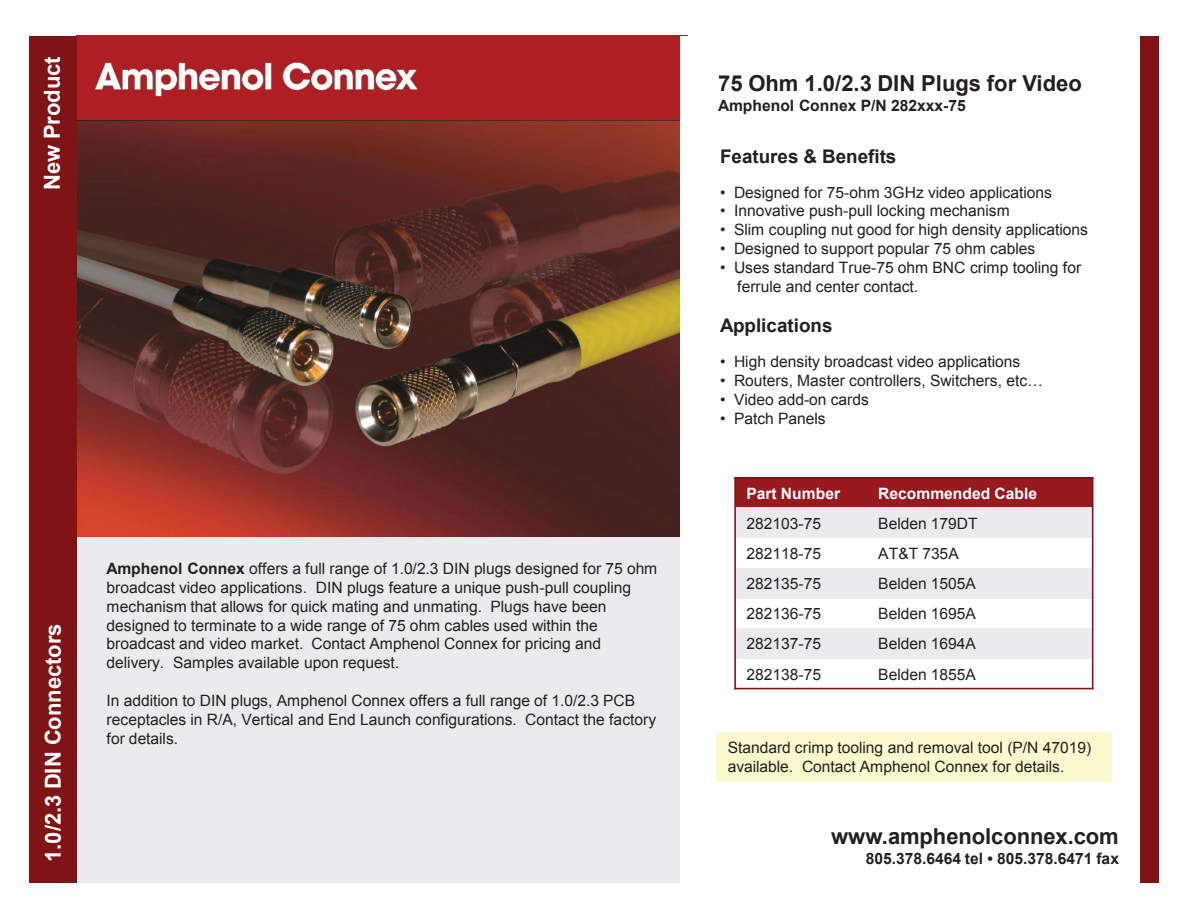
<style>
.page{position:relative;width:1188px;height:918px;background:#fff}
.page>*{position:absolute;margin:0;border:0;box-sizing:border-box;transform-origin:0 0}
.t1{font:700 22.05px "Arial";letter-spacing:-.005em;color:#231f20}
.t2{font:700 22.05px "Arial";letter-spacing:-.005em;color:#fff}
.t3{font:700 18.75px "Arial";color:#231f20}
.t4{font:15.6px/18.8px "Arial";color:#231f20}
.t5{font:15.6px "Arial";color:#231f20}
.t6{font:700 15.6px "Arial";color:#231f20}
.t7{font:700 15.6px "Arial";color:#231f20}
.t8{font:700 15.6px "Arial";color:#fff}
.s1{font-weight:700}
.s2{font-style:inherit}
</style>
<div class="page">
<div style="left:76px;top:120px;width:612px;height:762px;background:#ebebed"></div>
<div style="left:1140px;top:36px;width:19px;height:846px;background:#7f1315"></div>
<div style="left:735px;top:478px;width:132px;height:30px;background:#991a1e"></div>
<div style="left:867px;top:478px;width:226px;height:30px;background:#991a1e"></div>
<div style="left:735px;top:508px;width:132px;height:30px;background:#ebebed"></div>
<div style="left:867px;top:508px;width:226px;height:30px;background:#ebebed"></div>
<div style="left:735px;top:568px;width:132px;height:30px;background:#ebebed"></div>
<div style="left:867px;top:568px;width:226px;height:30px;background:#ebebed"></div>
<div style="left:735px;top:628px;width:132px;height:30px;background:#ebebed"></div>
<div style="left:867px;top:628px;width:226px;height:30px;background:#ebebed"></div>
<hr style="left:734px;top:477px;width:2px;height:212px;background:#7f1315">
<hr style="left:1092px;top:477px;width:1px;height:212px;background:#7f1315">
<hr style="left:734px;top:477px;width:359px;height:2px;background:#7f1315">
<hr style="left:734px;top:688px;width:359px;height:1px;background:#7f1315">
<div style="left:716px;top:732px;width:396px;height:49px;background:#fbf9ce"></div>
<img style="left:76px;top:120px;width:604px;height:416px">
<div style="left:76px;top:36px;width:612px;height:84px;background:#af1e22"></div>
<div style="left:29px;top:36px;width:47px;height:846px;background:#7f1315"></div>
<img style="left:94px;top:62px;width:324px;height:35px">
<div style="left:680px;top:36px;width:9px;height:846px;background:#fff"></div>
<h1 class="t2" style="left:37px;top:190px;width:135px;rotate:-90deg">New Product</h1>
<h1 class="t2" style="left:39px;top:862px;width:240px;rotate:-90deg">1.0/2.3 DIN Connectors</h1>
<p class="t4" style="left:107px;top:559px;width:552px"><span class="s1">Amphenol Connex</span> offers a full range of 1.0/2.3 DIN plugs designed for 75 ohm broadcast video applications. DIN plugs feature a unique push-pull coupling mechanism that allows for quick mating and unmating. Plugs have been designed to terminate to a wide range of 75 ohm cables used within the broadcast and video market. Contact Amphenol Connex for pricing and delivery. Samples available upon request.</p>
<p class="t4" style="left:107px;top:691px;width:551px">In addition to DIN plugs, Amphenol Connex offers a full range of 1.0/2.3 PCB receptacles in R/A, Vertical and End Launch configurations. Contact the factory for details.</p>
<h1 class="t1" style="left:718px;top:68px;width:365px">75 Ohm 1.0/2.3 DIN Plugs for Video</h1>
<p class="t7" style="left:718px;top:95px;width:249px">Amphenol Connex P/N 282xxx-75</p>
<p class="t3" style="left:720px;top:144px;width:178px">Features &amp; Benefits</p>
<p class="t4" style="left:720px;top:183px;width:333px"><span class="s2">•</span> Designed for 75-ohm 3GHz video applications</p>
<p class="t4" style="left:720px;top:202px;width:291px"><span class="s2">•</span> Innovative push-pull locking mechanism</p>
<p class="t4" style="left:720px;top:221px;width:369px"><span class="s2">•</span> Slim coupling nut good for high density applications</p>
<p class="t4" style="left:720px;top:239px;width:317px"><span class="s2">•</span> Designed to support popular 75 ohm cables</p>
<p class="t4" style="left:737px;top:258px;width:346px;text-indent:-17px"><span class="s2">•</span> Uses standard True-75 ohm BNC crimp tooling for ferrule and center contact.</p>
<p class="t3" style="left:720px;top:313px;width:114px">Applications</p>
<p class="t4" style="left:720px;top:352px;width:302px"><span class="s2">•</span> High density broadcast video applications</p>
<p class="t5" style="left:720px;top:370px;width:324px">• Routers, Master controllers, Switchers, etc…</p>
<p class="t4" style="left:720px;top:390px;width:150px"><span class="s2">•</span> Video add-on cards</p>
<p class="t4" style="left:720px;top:409px;width:107px"><span class="s2">•</span> Patch Panels</p>
<p class="t8" style="left:747px;top:483px;width:95px">Part Number</p>
<p class="t8" style="left:878px;top:483px;width:160px">Recommended Cable</p>
<p class="t4" style="left:747px;top:514px;width:76px">282103-75</p>
<p class="t4" style="left:878px;top:514px;width:101px">Belden 179DT</p>
<p class="t4" style="left:747px;top:544px;width:76px">282118-75</p>
<p class="t4" style="left:878px;top:544px;width:82px">AT&amp;T 735A</p>
<p class="t4" style="left:747px;top:575px;width:76px">282135-75</p>
<p class="t4" style="left:878px;top:575px;width:99px">Belden 1505A</p>
<p class="t4" style="left:747px;top:605px;width:76px">282136-75</p>
<p class="t4" style="left:878px;top:605px;width:99px">Belden 1695A</p>
<p class="t4" style="left:747px;top:635px;width:76px">282137-75</p>
<p class="t4" style="left:878px;top:635px;width:99px">Belden 1694A</p>
<p class="t4" style="left:747px;top:665px;width:76px">282138-75</p>
<p class="t4" style="left:878px;top:665px;width:99px">Belden 1855A</p>
<p class="t4" style="left:728px;top:738px;width:365px">Standard crimp tooling and removal tool (P/N 47019) available. Contact Amphenol Connex for details.</p>
<h1 class="t1" style="left:831px;top:821px;width:289px">www.amphenolconnex.com</h1>
<p class="t6" style="left:866px;top:848px;width:255px"><span class="s2">805.378.6464 tel</span> • 805.378.6471 fax</p>
</div>
